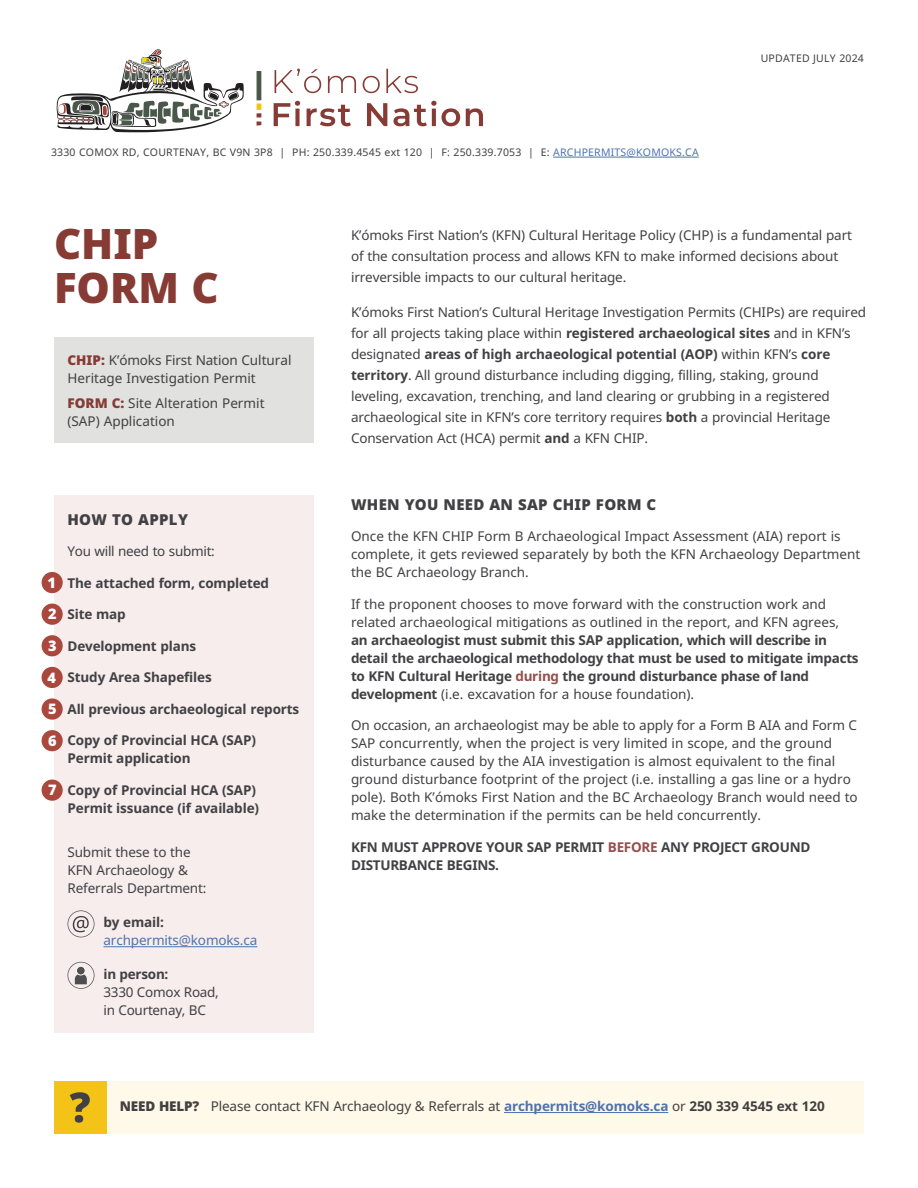
<style>
.page{position:relative;width:918px;height:1188px;background:#fff}
.page>*{position:absolute;margin:0;border:0;box-sizing:border-box;transform-origin:0 0}
.t1{font:900 42px/43.2px "Noto Sans Canadian Aboriginal";color:#873b35}
.t2{font:900 15px "Noto Sans Canadian Aboriginal";letter-spacing:.02em;color:#414042}
.t3{font:900 14.55px/31.7px "Noto Sans Canadian Aboriginal";color:#fff;text-align:justify}
.t4{font:13.5px/18px "Noto Sans Canadian Aboriginal";letter-spacing:-.01em;color:#414042}
.t5{font:700 13.5px/18px "Noto Sans Canadian Aboriginal";letter-spacing:-.02em;color:#414042}
.t6{font:13.5px "Noto Sans Canadian Aboriginal";letter-spacing:-.01em;color:#4f73ad}
.t7{font:10.5px "Noto Sans Canadian Aboriginal";letter-spacing:.02em;color:#414042}
.s1{color:#4f73ad}
.s2{font-weight:900;color:#873b35}
.s3{font-weight:700}
.s4{color:#934e49}
.s5{font-weight:400}
.s6{font-weight:900}
.s7{font-weight:700;color:#4f73ad}
</style>
<div class="page">
<div style="left:54px;top:337px;width:259px;height:106px;background:#e1e1df"></div>
<svg style="left:56px;top:49px;width:188px;height:83px"></svg>
<svg style="left:275px;top:69px;width:46px;height:24px"></svg>
<svg style="left:328px;top:76px;width:28px;height:17px"></svg>
<svg style="left:363px;top:76px;width:17px;height:17px"></svg>
<svg style="left:386px;top:69px;width:32px;height:24px"></svg>
<svg style="left:274px;top:101px;width:26px;height:25px"></svg>
<svg style="left:307px;top:105px;width:44px;height:21px"></svg>
<svg style="left:367px;top:103px;width:20px;height:23px"></svg>
<svg style="left:394px;top:101px;width:66px;height:25px"></svg>
<svg style="left:466px;top:108px;width:17px;height:18px"></svg>
<svg style="left:257px;top:71px;width:4px;height:55px"></svg>
<hr style="left:553px;top:157px;width:146px;height:1px;background:#4f73ad">
<div style="left:106px;top:1082px;width:758px;height:52px;background:#fef9e8"></div>
<hr style="left:504px;top:1112px;width:164px;height:1px;background:#4f73ad">
<div style="left:54px;top:1082px;width:52px;height:52px;background:#f3c317"></div>
<svg style="left:70px;top:1092px;width:20px;height:31px"></svg>
<div style="left:54px;top:495px;width:259px;height:538px;background:#f6edec"></div>
<div style="left:42px;top:572px;width:21px;height:21px;background:#aa483e;border-radius:50%"></div>
<div style="left:42px;top:604px;width:21px;height:21px;background:#aa483e;border-radius:50%"></div>
<div style="left:42px;top:635px;width:21px;height:21px;background:#aa483e;border-radius:50%"></div>
<div style="left:42px;top:667px;width:21px;height:21px;background:#aa483e;border-radius:50%"></div>
<div style="left:42px;top:698px;width:21px;height:22px;background:#aa483e;border-radius:50%"></div>
<div style="left:42px;top:730px;width:21px;height:21px;background:#aa483e;border-radius:50%"></div>
<div style="left:42px;top:780px;width:21px;height:21px;background:#aa483e;border-radius:50%"></div>
<svg style="left:68px;top:962px;width:26px;height:27px"></svg>
<div style="left:76px;top:966px;width:9px;height:9px;background:#4f4f52;border-radius:50%"></div>
<div style="left:76px;top:966px;width:10px;height:10px;border:1px solid #fff;border-radius:50%"></div>
<hr style="left:104px;top:946px;width:153px;height:1px;background:#4f73ad">
<svg style="left:68px;top:910px;width:26px;height:27px"></svg>
<p class="t7" style="left:51px;top:146px;width:649px">3330 COMOX RD, COURTENAY, BC V9N 3P8 | PH: 250.339.4545 ext 120 | F: 250.339.7053 | E: <span class="s1">ARCHPERMITS@KOMOKS.CA</span></p>
<p class="t7" style="left:761px;top:52px;width:105px">UPDATED JULY 2024</p>
<h1 class="t1" style="left:54px;top:223px;width:166px">CHIP<br>FORM C</h1>
<p class="t4" style="left:68px;top:351px;width:226px"><span class="s2">CHIP:</span> K’ómoks First Nation Cultural<br>Heritage Investigation Permit</p>
<p class="t4" style="left:68px;top:394px;width:199px"><span class="s2">FORM C:</span> Site Alteration Permit (SAP) Application</p>
<p class="t3" style="left:47px;top:567px;width:11px">1<br>2<br>3<br>4<br>5<br>6</p>
<p class="t3" style="left:48px;top:774px;width:10px">7</p>
<p class="t2" style="left:68px;top:510px;width:122px">HOW TO APPLY</p>
<p class="t4" style="left:68px;top:542px;width:149px">You will need to submit:</p>
<p class="t5" style="left:68px;top:574px;width:203px">The attached form, completed</p>
<p class="t5" style="left:68px;top:605px;width:60px">Site map</p>
<p class="t5" style="left:68px;top:637px;width:130px">Development plans</p>
<p class="t5" style="left:68px;top:668px;width:146px">Study Area Shapefiles</p>
<p class="t5" style="left:68px;top:700px;width:233px">All previous archaeological reports</p>
<p class="t5" style="left:68px;top:731px;width:190px">Copy of Provincial HCA (SAP)<br>Permit application</p>
<p class="t5" style="left:68px;top:781px;width:193px">Copy of Provincial HCA (SAP)<br>Permit issuance (if available)</p>
<p class="t4" style="left:68px;top:843px;width:141px">Submit these to the<br>KFN Archaeology &amp;<br>Referrals Department:</p>
<p class="t5" style="left:104px;top:913px;width:62px">by email:</p>
<p class="t6" style="left:104px;top:932px;width:155px">archpermits@komoks.ca</p>
<p class="t5" style="left:104px;top:965px;width:66px">in person:</p>
<p class="t4" style="left:104px;top:983px;width:117px">3330 Comox Road, in Courtenay, BC</p>
<p class="t4" style="left:351px;top:225px;width:502px;line-height:21px">K’ómoks First Nation’s (KFN) Cultural Heritage Policy (CHP) is a fundamental part of the consultation process and allows KFN to make informed decisions about irreversible impacts to our cultural heritage.</p>
<p class="t4" style="left:351px;top:301px;width:517px;line-height:21px">K’ómoks First Nation’s Cultural Heritage Investigation Permits (CHIPs) are required for all projects taking place within <span class="s3">registered archaeological sites</span> and in KFN’s designated <span class="s3">areas of high archaeological potential (AOP)</span> within KFN’s <span class="s3">core territory</span>. All ground disturbance including digging, filling, staking, ground leveling, excavation, trenching, and land clearing or grubbing in a registered archaeological site in KFN’s core territory requires <span class="s3">both</span> a provincial Heritage Conservation Act (HCA) permit <span class="s3">and</span> a KFN CHIP.</p>
<p class="t2" style="left:351px;top:495px;width:307px">WHEN YOU NEED AN SAP CHIP FORM C</p>
<p class="t4" style="left:351px;top:527px;width:511px">Once the KFN CHIP Form B Archaeological Impact Assessment (AIA) report is complete, it gets reviewed separately by both the KFN Archaeology Department the BC Archaeology Branch.</p>
<p class="t4" style="left:351px;top:595px;width:490px">If the proponent chooses to move forward with the construction work and related archaeological mitigations as outlined in the report, and KFN agrees,</p>
<p class="t5" style="left:351px;top:631px;width:509px">an archaeologist must submit this SAP application, which will describe in detail the archaeological methodology that must be used to mitigate impacts to KFN Cultural Heritage <span class="s4">during</span> the ground disturbance phase of land development <span class="s5">(i.e. excavation for a house foundation).</span></p>
<p class="t4" style="left:351px;top:716px;width:508px">On occasion, an archaeologist may be able to apply for a Form B AIA and Form C SAP concurrently, when the project is very limited in scope, and the ground disturbance caused by the AIA investigation is almost equivalent to the final ground disturbance footprint of the project (i.e. installing a gas line or a hydro pole). Both K’ómoks First Nation and the BC Archaeology Branch would need to make the determination if the permits can be held concurrently.</p>
<p class="t5" style="left:351px;top:838px;width:461px">KFN MUST APPROVE YOUR SAP PERMIT <span class="s4">BEFORE</span> ANY PROJECT GROUND<br>DISTURBANCE BEGINS.</p>
<p class="t4" style="left:120px;top:1097px;width:707px"><span class="s6">NEED HELP?</span> Please contact KFN Archaeology &amp; Referrals at <span class="s7">archpermits@komoks.ca</span> or <span class="s3">250 339 4545 ext 120</span></p>
</div>
